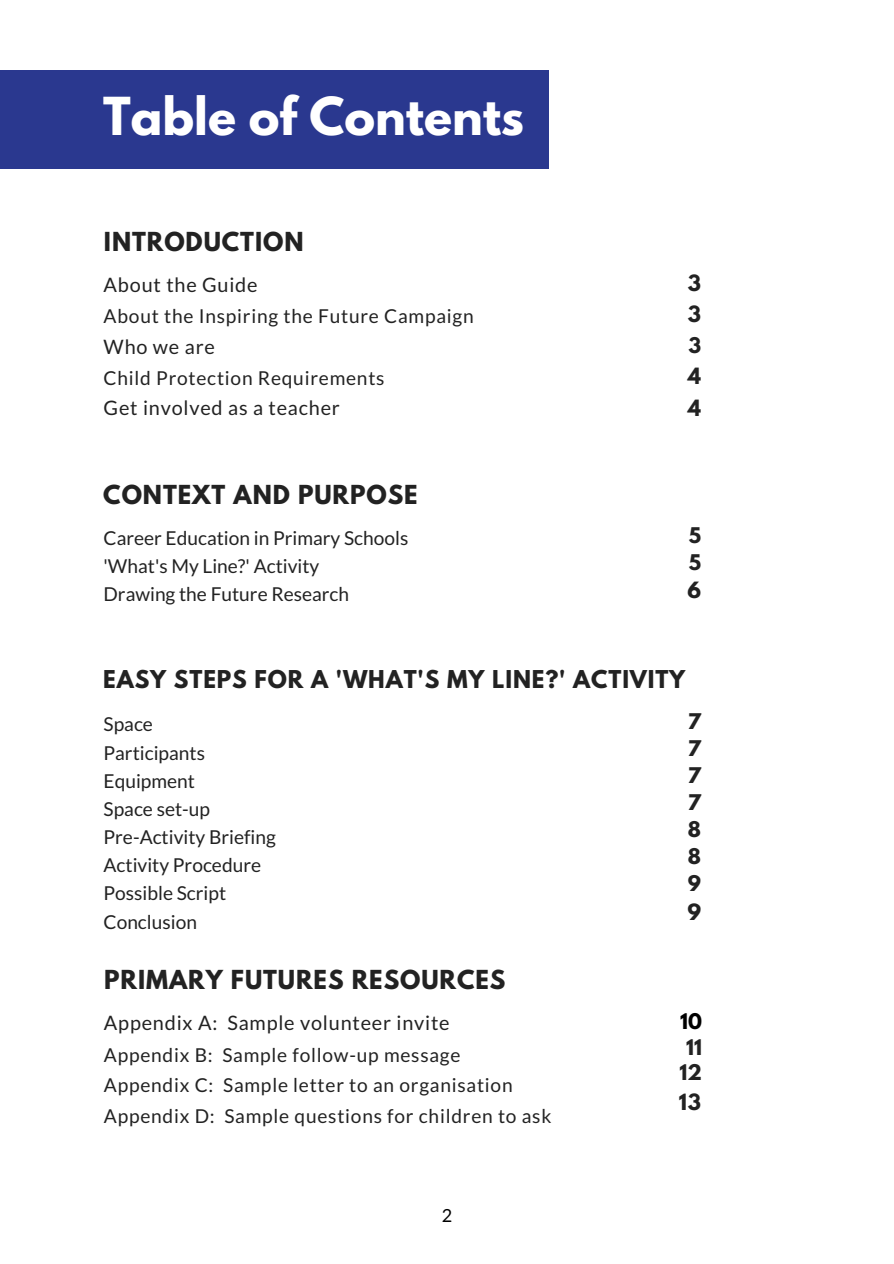
<style>
.page{position:relative;width:894px;height:1264px;background:#fff}
.page>*{position:absolute;margin:0;border:0;box-sizing:border-box;transform-origin:0 0}
.t1{font:700 46.35px "League Spartan";color:#fff}
.t2{font:700 23.25px "League Spartan";letter-spacing:.04em;color:#222}
.t3{font:700 21.75px "League Spartan";letter-spacing:.04em;color:#222}
.t4{font:19.8px "Lato";letter-spacing:.04em;color:#222}
.t5{font:700 19.8px/31.5px "League Spartan";color:#222}
.t6{font:19.2px/28.2px "Lato";color:#222}
.t7{font:19.2px/30.5px "Lato";letter-spacing:.04em;color:#222}
.t8{font:700 19.2px/27px "League Spartan";color:#222}
.t9{font:700 19.2px "League Spartan";color:#000}
.t10{font:18px "Lato";color:#000}
</style>
<div class="page">
<div style="left:0;top:70px;width:549px;height:98px;background:#2a388f"></div>
<h1 class="t1" style="left:103px;top:93px;width:422px">Table of Contents</h1>
<p class="t2" style="left:104px;top:229px;width:201px">INTRODUCTION</p>
<p class="t4" style="left:104px;top:272px;width:155px">About the Guide</p>
<p class="t7" style="left:104px;top:300px;width:371px">About the Inspiring the Future Campaign</p>
<p class="t4" style="left:104px;top:334px;width:113px">Who we are</p>
<p class="t7" style="left:104px;top:362px;width:282px">Child Protection Requirements</p>
<p class="t4" style="left:104px;top:396px;width:238px">Get involved as a teacher</p>
<p class="t5" style="left:687px;top:270px;width:15px">3<br>3</p>
<p class="t8" style="left:688px;top:334px;width:14px">3</p>
<p class="t5" style="left:687px;top:363px;width:15px">4<br>4</p>
<p class="t2" style="left:103px;top:482px;width:316px">CONTEXT AND PURPOSE</p>
<p class="t6" style="left:103px;top:523px;width:306px">Career Education in Primary Schools 'What's My Line?' Activity<br>Drawing the Future Research</p>
<p class="t8" style="left:688px;top:523px;width:14px">5<br>5</p>
<p class="t5" style="left:687px;top:576px;width:15px">6</p>
<p class="t3" style="left:103px;top:669px;width:583px">EASY STEPS FOR A 'WHAT'S MY LINE?' ACTIVITY</p>
<p class="t6" style="left:103px;top:710px;width:174px">Space<br>Participants<br>Equipment<br>Space set-up<br>Pre-Activity Briefing<br>Activity Procedure<br>Possible Script<br>Conclusion</p>
<p class="t8" style="left:687px;top:710px;width:15px;text-align:justify">7<br>7<br>7<br>7<br>8<br>8<br>9</p>
<p class="t5" style="left:687px;top:898px;width:15px">9</p>
<p class="t2" style="left:104px;top:968px;width:403px">PRIMARY FUTURES RESOURCES</p>
<p class="t4" style="left:104px;top:1010px;width:347px">Appendix A: Sample volunteer invite</p>
<p class="t7" style="left:104px;top:1039px;width:449px">Appendix B: Sample follow-up message<br>Appendix C: Sample letter to an organisation<br>Appendix D: Sample questions for children to ask</p>
<p class="t10" style="left:442px;top:1203px;width:12px">2</p>
<p class="t9" style="left:680px;top:1011px;width:23px">10</p>
<p class="t8" style="left:679px;top:1036px;width:24px;line-height:26px;text-align:center">11<br>12</p>
<p class="t5" style="left:678px;top:1088px;width:24px">13</p>
</div>
